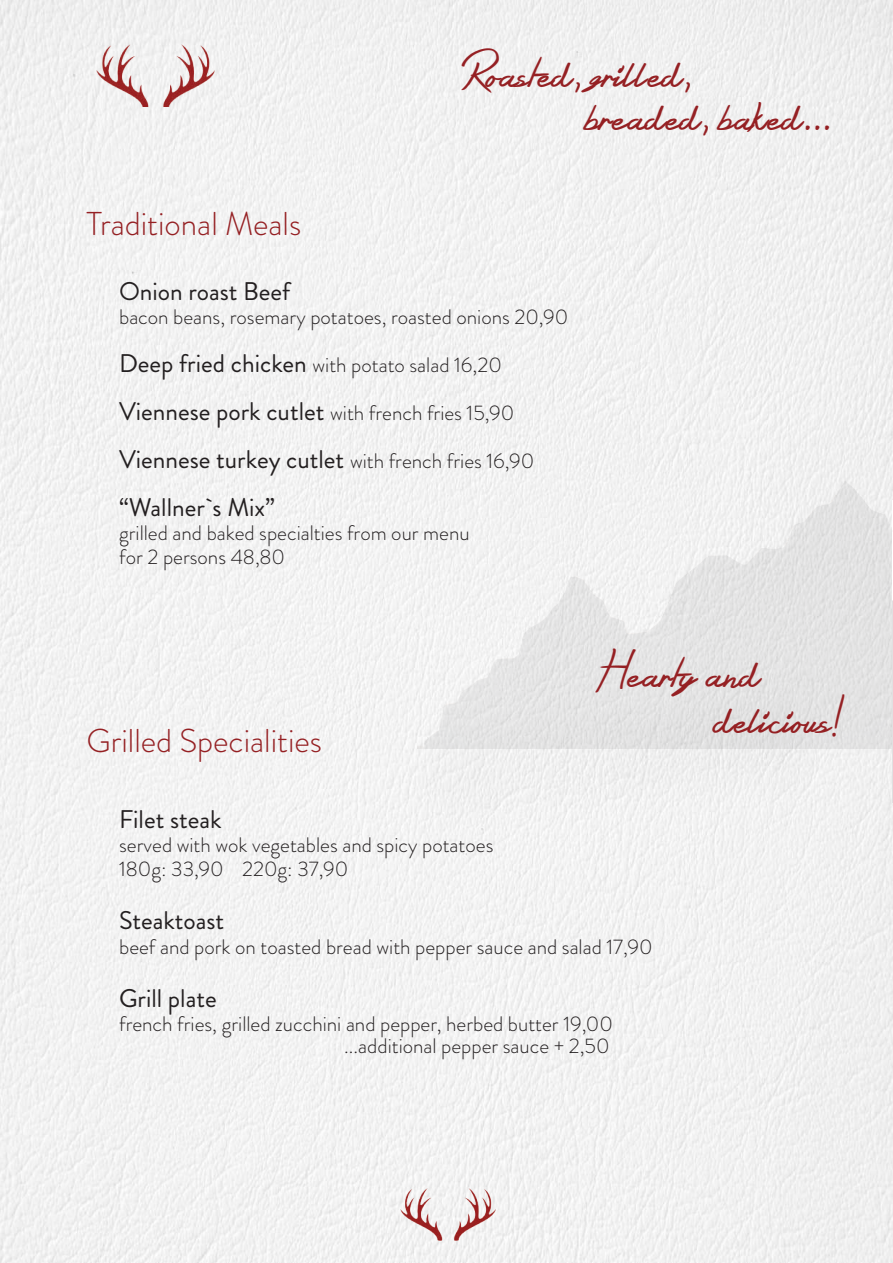
<style>
.page{position:relative;width:893px;height:1263px;background:#f2f2f2}
.page>*{position:absolute;margin:0;border:0;box-sizing:border-box;transform-origin:0 0}
.t1{font:36px/43.5px "Silent Reaction";color:#952023}
.t2{font:300 33px "Brandon Grotesque";color:#952023}
.t3{font:25.5px/48px "Brandon Grotesque";color:#231f20}
.t4{font:300 21px/24px "Brandon Grotesque";color:#231f20}
.s1{font-weight:400;font-size:25.5px}
.s2{font-weight:300;font-size:21px}
</style>
<div class="page">
<img style="left:418px;top:418px;width:475px;height:331px">
<img style="left:401px;top:1188px;width:94px;height:52px">
<img style="left:96px;top:44px;width:119px;height:63px">
<img style="left:892px;top:501px;width:1px;height:301px">
<h2 class="t2" style="left:86px;top:201px;width:216px">Traditional Meals</h2>
<h1 class="t1" style="left:586px;top:54px;width:248px;text-indent:-124px">Roasted, grilled,<br>breaded, baked...</h1>
<p class="t3" style="left:119px;top:267px;width:173px">Onion roast Beef</p>
<p class="t4" style="left:119px;top:304px;width:451px">bacon beans, rosemary potatoes, roasted onions 20,90</p>
<p class="t4" style="left:119px;top:352px;width:384px"><span class="s1">Deep fried chicken</span> with potato salad 16,20</p>
<p class="t4" style="left:119px;top:400px;width:397px"><span class="s1">Viennese pork cutlet</span> with french fries 15,90</p>
<p class="t3" style="left:119px;top:435px;width:417px">Viennese turkey cutlet <span class="s2">with french fries 16,90 </span>“Wallner`s Mix”</p>
<p class="t4" style="left:119px;top:520px;width:352px">grilled and baked specialties from our menu for 2 persons 48,80</p>
<h2 class="t2" style="left:86px;top:718px;width:237px">Grilled Specialities</h2>
<h1 class="t1" style="left:715px;top:653px;width:131px;line-height:45px;text-indent:-119px">Hearty and delicious!</h1>
<p class="t3" style="left:119px;top:796px;width:104px">Filet steak</p>
<p class="t4" style="left:119px;top:833px;width:376px">served with wok vegetables and spicy potatoes<br>180g: 33,90 220g: 37,90</p>
<p class="t3" style="left:119px;top:896px;width:107px">Steaktoast</p>
<p class="t4" style="left:119px;top:935px;width:535px">beef and pork on toasted bread with pepper sauce and salad 17,90</p>
<p class="t3" style="left:119px;top:974px;width:99px">Grill plate</p>
<p class="t4" style="left:119px;top:1012px;width:495px;line-height:22.5px;text-align:right">french fries, grilled zucchini and pepper, herbed butter 19,00 ...additional pepper sauce + 2,50</p>
</div>
